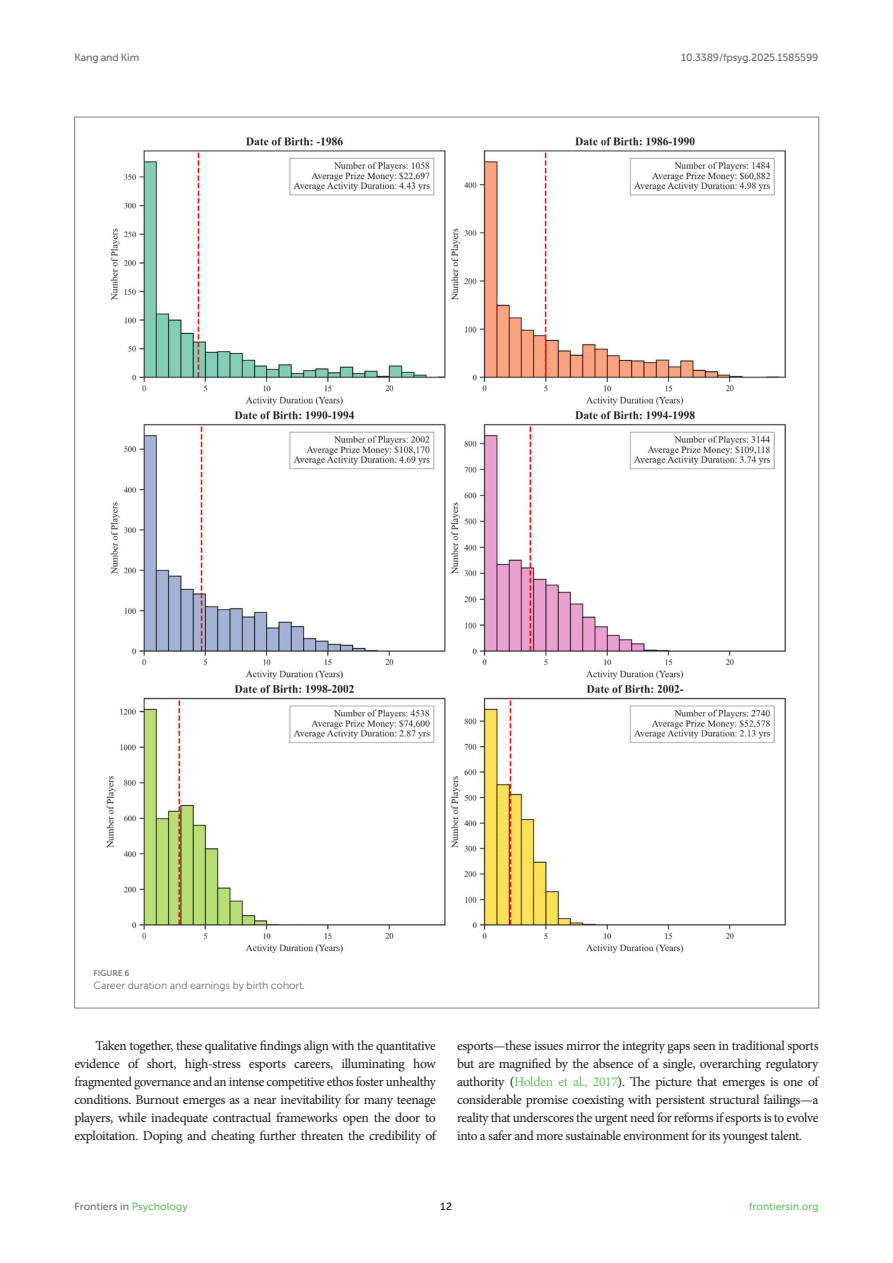
<style>
.page{position:relative;width:893px;height:1263px;background:#fff}
.page>*{position:absolute;margin:0;border:0;box-sizing:border-box;transform-origin:0 0}
.TEXT{font:13.5px/18px "Minion Pro";letter-spacing:-.03em;color:#1b1c1b;text-align:justify}
.t1{font:10.5px "Museo Sans 500";letter-spacing:-.015em;color:#706f70}
.FIG_LEG{font:10.5px "Museo Sans 300";letter-spacing:-.01em;color:#706f70}
.t2{font:10.5px "Museo Sans 500";color:#65c161}
.t3{font:10.5px "Museo Sans 500";color:#1b1c1b}
.FIG_HD{font:8.25px "Museo Sans 700";letter-spacing:-.01em;color:#7e7f7f}
.s1{color:#65c161}
</style>
<div class="page">
<img style="left:106px;top:137px;width:680px;height:817px">
<p class="t1" style="left:74px;top:51px;width:66px">Kang and Kim</p>
<p class="t1" style="left:681px;top:51px;width:139px">10.3389/fpsyg.2025.1585599</p>
<p class="FIG_HD" style="left:94px;top:968px;width:37px">FIGURE 6</p>
<p class="FIG_LEG" style="left:94px;top:980px;width:213px">Career duration and earnings by birth cohort.</p>
<p class="TEXT" style="left:74px;top:1037px;width:363px;text-indent:21px">Taken together, these qualitative findings align with the quantitative evidence of short, high-stress esports careers, illuminating how fragmented governance and an intense competitive ethos foster unhealthy conditions. Burnout emerges as a near inevitability for many teenage players, while inadequate contractual frameworks open the door to exploitation. Doping and cheating further threaten the credibility of</p>
<p class="TEXT" style="left:457px;top:1037px;width:363px">esports—these issues mirror the integrity gaps seen in traditional sports but are magnified by the absence of a single, overarching regulatory authority (<span class="s1">Holden et al., 2017</span>). The picture that emerges is one of considerable promise coexisting with persistent structural failings—a reality that underscores the urgent need for reforms if esports is to evolve into a safer and more sustainable environment for its youngest talent.</p>
<p class="t1" style="left:74px;top:1200px;width:115px">Frontiers in <span class="s1">Psychology</span></p>
<p class="t3" style="left:441px;top:1200px;width:13px">12</p>
<p class="t2" style="left:749px;top:1200px;width:71px">frontiersin.org</p>
</div>
